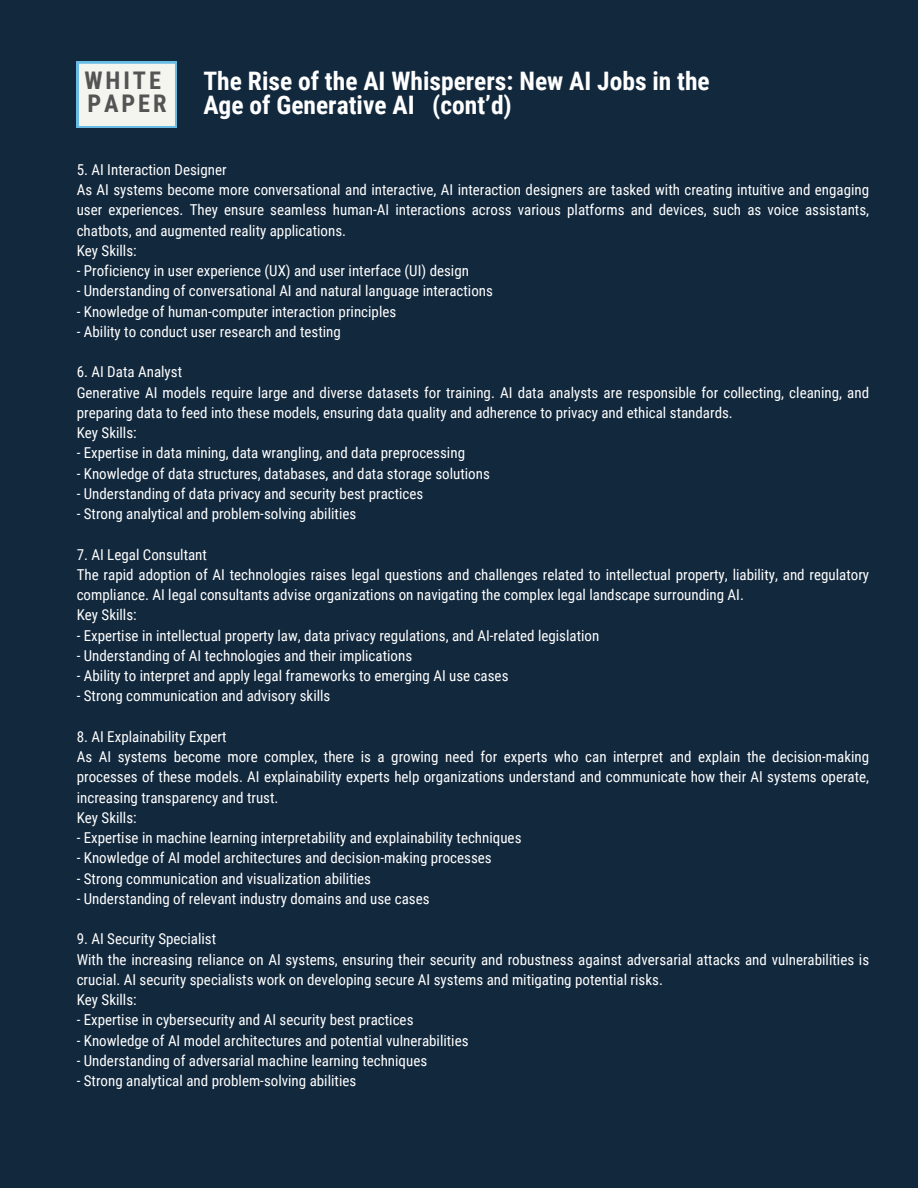
<style>
.page{position:relative;width:918px;height:1188px;background:#12283d}
.page>*{position:absolute;margin:0;border:0;box-sizing:border-box;transform-origin:0 0}
.t1{font:700 25.5px/24.8px "Roboto Condensed";color:#fff}
.t2{font:700 24.3px/22.5px "Roboto Condensed";letter-spacing:.12em;color:#545454}
.t3{font:15px/20.2px "Roboto Condensed";color:#fff}
</style>
<div class="page">
<svg style="left:77px;top:62px;width:100px;height:66px;background:#e7efed"></svg>
<h1 class="t2" style="left:84px;top:70px;width:84px">WHITE<br>PAPER</h1>
<h2 class="t1" style="left:203px;top:68px;width:508px">The Rise of the AI Whisperers: New AI Jobs in the<br>Age of Generative AI (cont’d)</h2>
<p class="t3" style="left:77px;top:160px;width:151px">5. AI Interaction Designer</p>
<p class="t3" style="left:77px;top:180px;width:794px;text-align:justify">As AI systems become more conversational and interactive, AI interaction designers are tasked with creating intuitive and engaging user experiences. They ensure seamless human-AI interactions across various platforms and devices, such as voice assistants, chatbots, and augmented reality applications.</p>
<p class="t3" style="left:77px;top:241px;width:62px">Key Skills:</p>
<p class="t3" style="left:77px;top:261px;width:394px">- Proficiency in user experience (UX) and user interface (UI) design</p>
<p class="t3" style="left:77px;top:281px;width:418px">- Understanding of conversational AI and natural language interactions</p>
<p class="t3" style="left:77px;top:301px;width:321px">- Knowledge of human-computer interaction principles</p>
<p class="t3" style="left:77px;top:322px;width:266px">- Ability to conduct user research and testing</p>
<p class="t3" style="left:77px;top:362px;width:107px">6. AI Data Analyst</p>
<p class="t3" style="left:77px;top:382px;width:794px">Generative AI models require large and diverse datasets for training. AI data analysts are responsible for collecting, cleaning, and preparing data to feed into these models, ensuring data quality and adherence to privacy and ethical standards.</p>
<p class="t3" style="left:77px;top:423px;width:62px">Key Skills:</p>
<p class="t3" style="left:77px;top:443px;width:390px">- Expertise in data mining, data wrangling, and data preprocessing</p>
<p class="t3" style="left:77px;top:463px;width:415px">- Knowledge of data structures, databases, and data storage solutions</p>
<p class="t3" style="left:77px;top:484px;width:348px">- Understanding of data privacy and security best practices</p>
<p class="t3" style="left:77px;top:504px;width:281px">- Strong analytical and problem-solving abilities</p>
<p class="t3" style="left:77px;top:544px;width:132px">7. AI Legal Consultant</p>
<p class="t3" style="left:77px;top:565px;width:794px">The rapid adoption of AI technologies raises legal questions and challenges related to intellectual property, liability, and regulatory compliance. AI legal consultants advise organizations on navigating the complex legal landscape surrounding AI.</p>
<p class="t3" style="left:77px;top:605px;width:62px">Key Skills:</p>
<p class="t3" style="left:77px;top:625px;width:524px">- Expertise in intellectual property law, data privacy regulations, and AI-related legislation</p>
<p class="t3" style="left:77px;top:646px;width:337px">- Understanding of AI technologies and their implications</p>
<p class="t3" style="left:77px;top:666px;width:433px">- Ability to interpret and apply legal frameworks to emerging AI use cases</p>
<p class="t3" style="left:77px;top:686px;width:255px">- Strong communication and advisory skills</p>
<p class="t3" style="left:77px;top:727px;width:151px">8. AI Explainability Expert</p>
<p class="t3" style="left:77px;top:747px;width:794px;text-align:justify">As AI systems become more complex, there is a growing need for experts who can interpret and explain the decision-making processes of these models. AI explainability experts help organizations understand and communicate how their AI systems operate, increasing transparency and trust.</p>
<p class="t3" style="left:77px;top:808px;width:62px">Key Skills:</p>
<p class="t3" style="left:77px;top:828px;width:446px">- Expertise in machine learning interpretability and explainability techniques</p>
<p class="t3" style="left:77px;top:848px;width:417px">- Knowledge of AI model architectures and decision-making processes</p>
<p class="t3" style="left:77px;top:868px;width:296px">- Strong communication and visualization abilities</p>
<p class="t3" style="left:77px;top:889px;width:354px">- Understanding of relevant industry domains and use cases</p>
<p class="t3" style="left:77px;top:929px;width:141px">9. AI Security Specialist</p>
<p class="t3" style="left:77px;top:949px;width:794px">With the increasing reliance on AI systems, ensuring their security and robustness against adversarial attacks and vulnerabilities is crucial. AI security specialists work on developing secure AI systems and mitigating potential risks.</p>
<p class="t3" style="left:77px;top:990px;width:62px">Key Skills:</p>
<p class="t3" style="left:77px;top:1010px;width:338px">- Expertise in cybersecurity and AI security best practices</p>
<p class="t3" style="left:77px;top:1030px;width:393px">- Knowledge of AI model architectures and potential vulnerabilities</p>
<p class="t3" style="left:77px;top:1051px;width:352px">- Understanding of adversarial machine learning techniques</p>
<p class="t3" style="left:77px;top:1071px;width:281px">- Strong analytical and problem-solving abilities</p>
</div>
